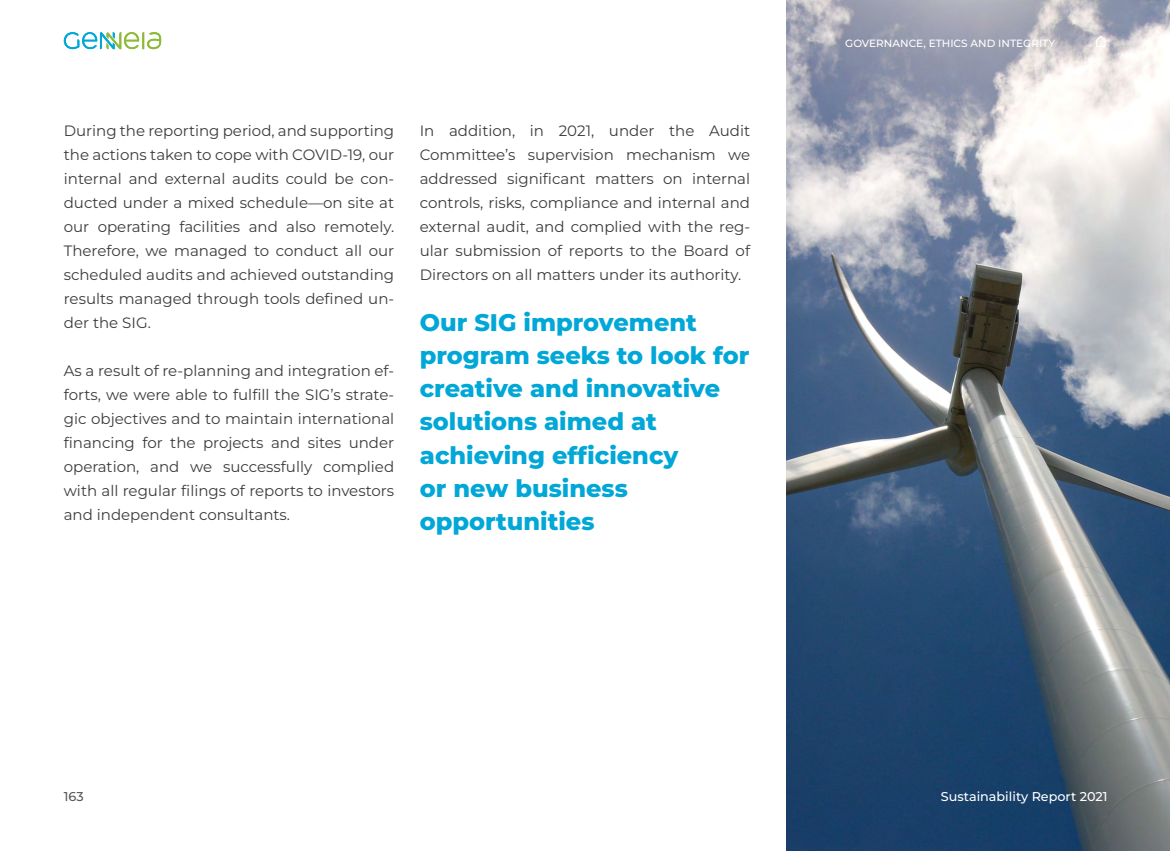
<style>
.page{position:relative;width:1170px;height:851px;background:#fff}
.page>*{position:absolute;margin:0;border:0;box-sizing:border-box;transform-origin:0 0}
.t1{font:800 24px/33px "Montserrat";color:#00a7d7}
.t2{font:15px/24px "Montserrat";color:#3c3c3b;text-align:justify}
.t3{font:500 12.75px "Montserrat";color:#fff}
.t4{font:500 12.75px "Montserrat";color:#575756}
.t5{font:500 10.5px "Montserrat";color:#fff}
</style>
<div class="page">
<img style="left:786px;top:0;width:383px;height:850px">
<svg style="left:64px;top:32px;width:97px;height:17px"></svg>
<svg style="left:1095px;top:35px;width:10px;height:13px"></svg>
<p class="t2" style="left:64px;top:118px;width:332px">During the reporting period, and supporting the actions taken to cope with COVID-19, our internal and external audits could be con&shy;ducted under a mixed schedule—on site at our operating facilities and also remotely.<br>Therefore, we managed to conduct all our scheduled audits and achieved outstanding results managed through tools defined un&shy;der the SIG.</p>
<p class="t2" style="left:64px;top:358px;width:332px">As a result of re-planning and integration ef&shy;forts, we were able to fulfill the SIG’s strate&shy;gic objectives and to maintain international financing for the projects and sites under operation, and we successfully complied with all regular filings of reports to investors and independent consultants.</p>
<p class="t2" style="left:419px;top:118px;width:332px">In addition, in 2021, under the Audit Committee’s supervision mechanism we addressed significant matters on internal controls, risks, compliance and internal and external audit, and complied with the reg&shy;ular submission of reports to the Board of Directors on all matters under its authority.</p>
<h1 class="t1" style="left:420px;top:306px;width:331px">Our SIG improvement program seeks to look for creative and innovative solutions aimed at achieving efficiency<br>or new business opportunities</h1>
<p class="t5" style="left:845px;top:36px;width:211px">GOVERNANCE, ETHICS AND INTEGRITY</p>
<p class="t4" style="left:64px;top:787px;width:21px">163</p>
<p class="t3" style="left:940px;top:787px;width:168px">Sustainability Report 2021</p>
</div>
